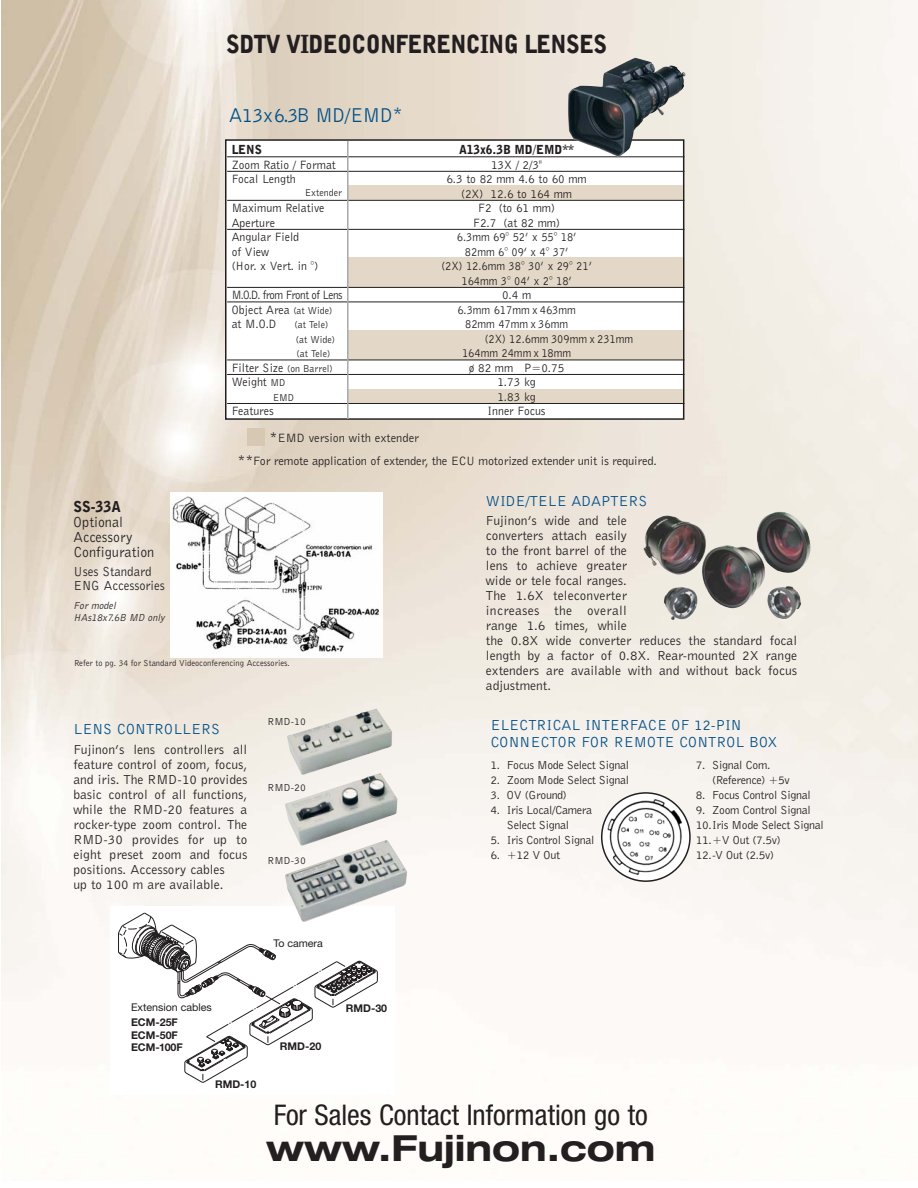
<style>
.page{position:relative;width:918px;height:1188px;background:#fff}
.page>*{position:absolute;margin:0;border:0;box-sizing:border-box;transform-origin:0 0}
.t1{font:700 expanded 36px "Helvetica Neue";color:#231f20}
.t2{font:condensed 28.5px "Helvetica Neue";color:#231f20}
.t3{font:900 24.9px "Bell Gothic BT";letter-spacing:-.03em;color:#231f20;scale:.9 1}
.t4{font:20.7px "Bell Gothic BT";letter-spacing:-.015em;color:#004f87;scale:.95 1}
.t5{font:15px/16.5px "Bell Gothic BT";color:#004f87}
.t6{font:15px/15px "Bell Gothic BT";color:#231f20;scale:.95 1}
.t7{font:900 15px "Bell Gothic BT";color:#231f20;scale:.95 1}
.t8{font:13.5px/15px "Bell Gothic BT";color:#231f20}
.t9{font:13.5px/13.5px "Bell Gothic BT";color:#231f20;scale:.95 1}
.t10{font:12.45px/14.5px "Bell Gothic BT";color:#231f20;text-align:center;scale:.95 1}
.t11{font:12.45px/14.5px "Bell Gothic BT";color:#231f20;text-align:center;scale:.9 1}
.t12{font:12.45px "Bell Gothic BT";color:#231f20}
.t13{font:12.45px "Bell Gothic BT";letter-spacing:-.045em;color:#231f20;scale:.9 1}
.t14{font:900 12.45px "Bell Gothic BT";color:#231f20;scale:.95 1}
.t15{font:12px/15px "Bell Gothic BT";letter-spacing:-.03em;color:#231f20}
.t16{font:700 10.65px/12.8px "Helvetica Neue";color:#231f20}
.t17{font:10.65px "Helvetica Neue";color:#231f20}
.t18{font:italic 10.5px/12px "Bell Gothic BT";color:#231f20;scale:.95 1}
.t19{font:10.5px "Bell Gothic BT";color:#231f20}
.t20{font:10.35px "Bell Gothic BT";color:#231f20;scale:.95 1}
.t21{font:9px "Bell Gothic BT";color:#231f20;scale:.95 1}
.s1{font-size:18.6px}
.s2{font-size:10.35px}
.s3{color:#cdd6e1}
.s4{font-size:14.55px}
</style>
<div class="page">
<img style="left:1px;top:0;width:917px;height:1001px">
<img style="left:171px;top:492px;width:212px;height:165px">
<div style="left:110px;top:907px;width:284px;height:188px;background:#fff"></div>
<svg style="left:118px;top:912px;width:260px;height:171px"></svg>
<img style="left:286px;top:708px;width:111px;height:61px">
<img style="left:284px;top:769px;width:117px;height:80px">
<img style="left:285px;top:834px;width:122px;height:89px">
<svg style="left:601px;top:792px;width:90px;height:90px"></svg>
<img style="left:643px;top:511px;width:168px;height:109px">
<div style="left:226px;top:140px;width:458px;height:279px;background:#fff"></div>
<div style="left:225px;top:139px;width:459px;height:281px;border:2px solid #231f20"></div>
<div style="left:347px;top:330px;width:335px;height:30px;background:#e3d8c7"></div>
<div style="left:347px;top:389px;width:335px;height:14px;background:#e3d8c7"></div>
<div style="left:347px;top:186px;width:335px;height:14px;background:#e3d8c7"></div>
<div style="left:247px;top:429px;width:18px;height:17px;background:#d6c8b2"></div>
<div style="left:347px;top:258px;width:336px;height:30px;background:#e3d8c7"></div>
<hr style="left:227px;top:156px;width:457px;height:1px;background:#231f20">
<hr style="left:227px;top:171px;width:457px;height:1px;background:#231f20">
<hr style="left:227px;top:200px;width:457px;height:1px;background:#231f20">
<hr style="left:227px;top:229px;width:457px;height:1px;background:#231f20">
<hr style="left:227px;top:287px;width:457px;height:1px;background:#231f20">
<hr style="left:227px;top:302px;width:457px;height:1px;background:#231f20">
<hr style="left:227px;top:360px;width:457px;height:1px;background:#231f20">
<hr style="left:227px;top:374px;width:457px;height:1px;background:#231f20">
<hr style="left:227px;top:403px;width:457px;height:1px;background:#231f20">
<hr style="left:347px;top:141px;width:2px;height:278px;background:#a7a9ac">
<img style="left:568px;top:58px;width:118px;height:99px">
<h3 class="t3" style="left:226px;top:34px;width:425px">SDTV VIDEOCONFERENCING LENSES</h3>
<h3 class="t4" style="left:229px;top:108px;width:184px">A13x6.3B MD/EMD<span class="s1">*</span></h3>
<p class="t14" style="left:232px;top:145px;width:33px">LENS</p>
<p class="t14" style="left:459px;top:145px;width:123px">A13x6.3B MD/EMD**</p>
<p class="t10" style="left:232px;top:158px;width:111px">Zoom Ratio / Format</p>
<p class="t10" style="left:491px;top:158px;width:55px">13X / 2/3"</p>
<p class="t10" style="left:232px;top:173px;width:69px">Focal Length</p>
<p class="t10" style="left:446px;top:173px;width:149px">6.3 to 82 mm 4.6 to 60 mm (2X) 12.6 to 164 mm</p>
<p class="t10" style="left:232px;top:202px;width:99px">Maximum Relative</p>
<p class="t10" style="left:478px;top:202px;width:82px">F2 (to 61 mm)</p>
<p class="t10" style="left:232px;top:216px;width:47px">Aperture</p>
<p class="t10" style="left:473px;top:216px;width:93px">F2.7 (at 82 mm)</p>
<p class="t10" style="left:232px;top:231px;width:73px">Angular Field</p>
<p class="t11" style="left:457px;top:231px;width:134px">6.3mm 69° 52’ x 55° 18’</p>
<p class="t10" style="left:232px;top:245px;width:41px">of View</p>
<p class="t11" style="left:465px;top:245px;width:116px">82mm 6° 09’ x 4° 37’</p>
<p class="t10" style="left:232px;top:260px;width:93px">(Hor. x Vert. in °)</p>
<p class="t11" style="left:441px;top:260px;width:169px">(2X) 12.6mm 38° 30’ x 29° 21’<br>164mm 3° 04’ x 2° 18’</p>
<p class="t13" style="left:232px;top:291px;width:125px">M.O.D. from Front of Lens</p>
<p class="t10" style="left:502px;top:289px;width:32px">0.4 m</p>
<p class="t10" style="left:232px;top:303px;width:108px">Object Area <span class="s2">(at Wide)</span></p>
<p class="t11" style="left:457px;top:303px;width:133px">6.3mm 617mm x 463mm</p>
<p class="t10" style="left:232px;top:318px;width:49px">at M.O.D</p>
<p class="t20" style="left:295px;top:321px;width:37px">(at Tele)</p>
<p class="t11" style="left:465px;top:318px;width:116px">82mm 47mm x 36mm</p>
<p class="t20" style="left:296px;top:336px;width:43px">(at Wide)</p>
<p class="t11" style="left:485px;top:332px;width:166px">(2X) 12.6mm 309mm x 231mm</p>
<p class="t20" style="left:297px;top:350px;width:37px">(at Tele)</p>
<p class="t11" style="left:462px;top:347px;width:123px">164mm 24mm x 18mm</p>
<p class="t10" style="left:232px;top:361px;width:108px">Filter Size <span class="s2">(on Barrel)</span></p>
<p class="t10" style="left:469px;top:361px;width:102px">ø 82 mm P=0.75</p>
<p class="t10" style="left:232px;top:376px;width:58px">Weight <span class="s2">MD</span></p>
<p class="t10" style="left:497px;top:376px;width:42px">1.73 kg</p>
<p class="t20" style="left:273px;top:394px;width:24px">EMD</p>
<p class="t10" style="left:497px;top:390px;width:42px">1.83 kg</p>
<p class="t10" style="left:232px;top:405px;width:46px">Features</p>
<p class="t10" style="left:488px;top:405px;width:62px">Inner Focus</p>
<p class="t20" style="left:305px;top:189px;width:41px">Extender</p>
<p class="t12" style="left:250px;top:433px;width:171px"><span class="s3">■</span> <span class="s4">*</span>EMD version with extender</p>
<p class="t12" style="left:238px;top:457px;width:421px"><span class="s4">**</span>For remote application of extender, the ECU motorized extender unit is required.</p>
<p class="t7" style="left:74px;top:500px;width:51px">SS-33A</p>
<p class="t6" style="left:74px;top:515px;width:87px">Optional<br>Accessory<br>Configuration</p>
<p class="t9" style="left:74px;top:566px;width:98px">Uses Standard<br>ENG Accessories</p>
<p class="t18" style="left:74px;top:600px;width:99px">For model<br>HAs18x7.6B MD only</p>
<p class="t21" style="left:74px;top:660px;width:229px">Refer to pg. 34 for Standard Videoconferencing Accessories.</p>
<p class="t5" style="left:74px;top:722px;width:148px">LENS CONTROLLERS</p>
<p class="t8" style="left:74px;top:742px;width:175px">Fujinon’s lens controllers all feature control of zoom, focus, and iris. The RMD-10 provides basic control of all functions, while the RMD-20 features a rocker-type zoom control. The<br>RMD-30 provides for up to eight preset zoom and focus positions. Accessory cables<br>up to 100 m are available.</p>
<p class="t19" style="left:267px;top:718px;width:40px">RMD-10</p>
<p class="t19" style="left:267px;top:783px;width:40px">RMD-20</p>
<p class="t19" style="left:267px;top:857px;width:40px">RMD-30</p>
<p class="t17" style="left:273px;top:937px;width:51px">To camera</p>
<p class="t17" style="left:131px;top:1001px;width:82px">Extension cables</p>
<p class="t16" style="left:131px;top:1017px;width:53px">ECM-25F<br>ECM-50F<br>ECM-100F</p>
<p class="t16" style="left:215px;top:1079px;width:43px">RMD-10</p>
<p class="t16" style="left:280px;top:1041px;width:43px">RMD-20</p>
<p class="t16" style="left:346px;top:1003px;width:43px">RMD-30</p>
<p class="t5" style="left:486px;top:494px;width:163px">WIDE/TELE ADAPTERS</p>
<p class="t8" style="left:486px;top:514px;width:313px">Fujinon’s wide and tele<br>converters attach easily<br>to the front barrel of the<br>lens to achieve greater<br>wide or tele focal ranges.<br>The 1.6X teleconverter<br>increases the overall<br>range 1.6 times, while<br>the 0.8X wide converter reduces the standard focal length by a factor of 0.8X. Rear-mounted 2X range extenders are available with and without back focus adjustment.</p>
<p class="t5" style="left:490px;top:718px;width:289px">ELECTRICAL INTERFACE OF 12-PIN<br>CONNECTOR FOR REMOTE CONTROL BOX</p>
<p class="t15" style="left:490px;top:758px;width:140px">1. Focus Mode Select Signal</p>
<p class="t15" style="left:490px;top:773px;width:140px">2. Zoom Mode Select Signal</p>
<p class="t15" style="left:490px;top:788px;width:78px">3. OV (Ground)</p>
<p class="t15" style="left:490px;top:803px;width:103px;text-align:center">4. Iris Local/Camera<br>Select Signal</p>
<p class="t15" style="left:490px;top:833px;width:106px">5. Iris Control Signal</p>
<p class="t15" style="left:490px;top:848px;width:71px">6. +12 V Out</p>
<p class="t15" style="left:712px;top:758px;width:79px;text-indent:-16px">7. Signal Com. (Reference) +5v</p>
<p class="t15" style="left:696px;top:788px;width:116px">8. Focus Control Signal</p>
<p class="t15" style="left:696px;top:803px;width:129px">9. Zoom Control Signal<br>10.Iris Mode Select Signal<br>11.+V Out (7.5v)<br>12.-V Out (2.5v)</p>
<h2 class="t2" style="left:274px;top:1104px;width:375px">For Sales Contact Information go to</h2>
<h1 class="t1" style="left:266px;top:1134px;width:391px">www.Fujinon.com</h1>
</div>
